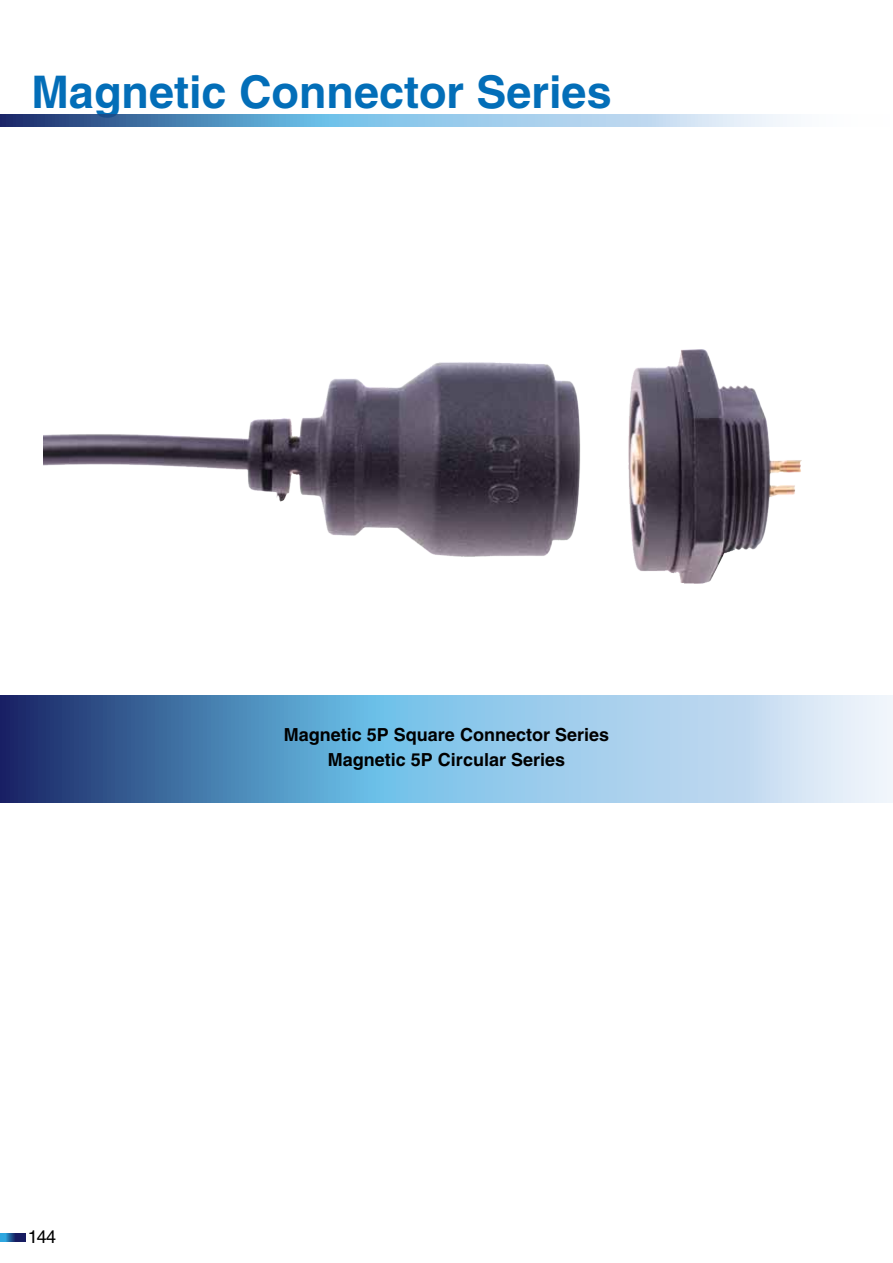
<style>
.page{position:relative;width:893px;height:1263px;background:#fff}
.page>*{position:absolute;margin:0;border:0;box-sizing:border-box;transform-origin:0 0}
.t1{font:700 45px "Helvetica";color:#036eb8}
.t2{font:700 18px/24.5px "Helvetica";color:#000;text-align:center}
.t3{font:18px "Helvetica";color:#000}
</style>
<div class="page">
<img style="left:43px;top:349px;width:758px;height:235px">
<svg style="left:0;top:696px;width:893px;height:106px;background:#80abd0"></svg>
<svg style="left:0;top:115px;width:790px;height:11px;background:#83aed2"></svg>
<svg style="left:0;top:1234px;width:26px;height:7px"></svg>
<h1 class="t1" style="left:32px;top:65px;width:582px">Magnetic Connector Series</h1>
<p class="t3" style="left:28px;top:1226px;width:30px">144</p>
<p class="t2" style="left:284px;top:722px;width:327px">Magnetic 5P Square Connector Series<br>Magnetic 5P Circular Series</p>
</div>
